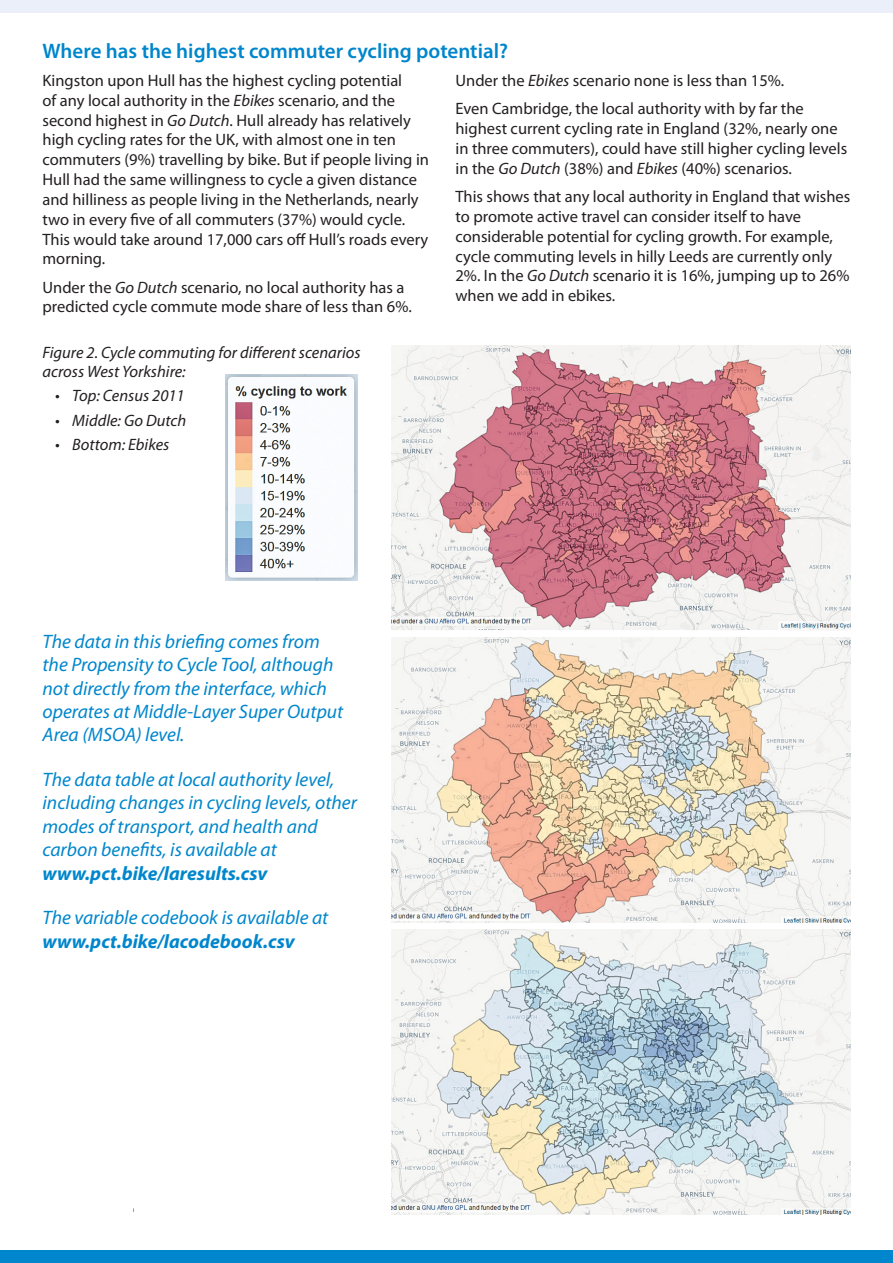
<style>
.page{position:relative;width:893px;height:1263px;background:#fff}
.page>*{position:absolute;margin:0;border:0;box-sizing:border-box;transform-origin:0 0}
.t1{font:600 21px "Myriad Pro";color:#0086cc}
.t2{font:italic 19.5px/23.4px "Myriad Pro";color:#0086cc}
.t3{font:16.5px/19.8px "Myriad Pro";color:#231f20}
.t4{font:italic 16.5px/19.8px "Myriad Pro";color:#231f20}
.s1{font-style:italic}
.s2{font-weight:700}
</style>
<div class="page">
<div style="left:0;top:0;width:893px;height:13px;background:#eaeff9"></div>
<div style="left:0;top:1250px;width:893px;height:13px;background:#0086cc"></div>
<img style="left:391px;top:345px;width:459px;height:285px">
<img style="left:391px;top:638px;width:459px;height:284px">
<img style="left:391px;top:930px;width:459px;height:285px">
<img style="left:225px;top:374px;width:133px;height:207px">
<p class="t1" style="left:43px;top:38px;width:467px">Where has the highest commuter cycling potential?</p>
<p class="t3" style="left:43px;top:70px;width:388px">Kingston upon Hull has the highest cycling potential<br>of any local authority in the <span class="s1">Ebikes</span> scenario, and the second highest in <span class="s1">Go Dutch</span>. Hull already has relatively high cycling rates for the UK, with almost one in ten commuters (9%) travelling by bike. But if people living in Hull had the same willingness to cycle a given distance and hilliness as people living in the Netherlands, nearly two in every five of all commuters (37%) would cycle.<br>This would take around 17,000 cars off Hull’s roads every morning.</p>
<p class="t3" style="left:43px;top:277px;width:371px">Under the <span class="s1">Go Dutch</span> scenario, no local authority has a predicted cycle commute mode share of less than 6%.</p>
<p class="t4" style="left:43px;top:342px;width:320px">Figure 2. Cycle commuting for different scenarios across West Yorkshire:</p>
<p class="t4" style="left:55px;top:386px;width:131px">• Top: Census 2011</p>
<p class="t4" style="left:55px;top:410px;width:133px">• Middle: Go Dutch</p>
<p class="t4" style="left:55px;top:434px;width:116px">• Bottom: Ebikes</p>
<p class="t3" style="left:455px;top:70px;width:330px">Under the <span class="s1">Ebikes</span> scenario none is less than 15%.</p>
<p class="t3" style="left:455px;top:99px;width:393px">Even Cambridge, the local authority with by far the highest current cycling rate in England (32%, nearly one in three commuters), could have still higher cycling levels in the <span class="s1">Go Dutch</span> (38%) and <span class="s1">Ebikes</span> (40%) scenarios.</p>
<p class="t3" style="left:455px;top:186px;width:396px">This shows that any local authority in England that wishes to promote active travel can consider itself to have considerable potential for cycling growth. For example, cycle commuting levels in hilly Leeds are currently only 2%. In the <span class="s1">Go Dutch</span> scenario it is 16%, jumping up to 26% when we add in ebikes.</p>
<p class="t2" style="left:43px;top:629px;width:302px">The data in this briefing comes from the Propensity to Cycle Tool, although not directly from the interface, which operates at Middle-Layer Super Output Area (MSOA) level.</p>
<p class="t2" style="left:43px;top:767px;width:316px">The data table at local authority level, including changes in cycling levels, other modes of transport, and health and carbon benefits, is available at <span class="s2">www.pct.bike/laresults.csv</span></p>
<p class="t2" style="left:43px;top:906px;width:287px">The variable codebook is available at <span class="s2">www.pct.bike/lacodebook.csv</span></p>
</div>
